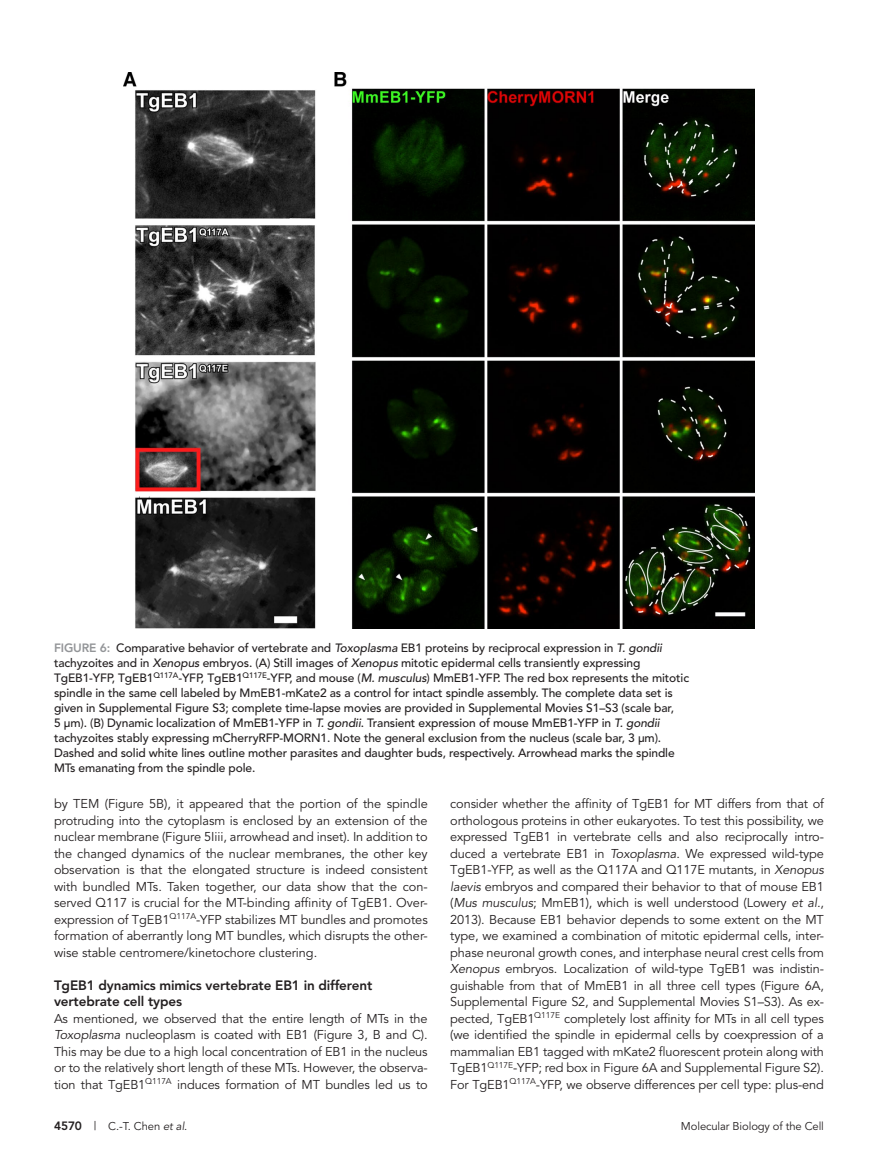
<style>
.page{position:relative;width:878px;height:1175px;background:#fff}
.page>*{position:absolute;margin:0;border:0;box-sizing:border-box;transform-origin:0 0}
.t1{font:800 13.5px/16.5px "Avenir";letter-spacing:-.01em;color:#231f20}
.ParaFL{font:12.75px/16.5px "Avenir";letter-spacing:-.01em;color:#231f20;text-align:justify}
.Para{font:12.75px/16.5px "Avenir";letter-spacing:-.005em;color:#231f20;text-align:justify}
.FigCaption_35_5p{font:500 12px/15px "Avenir";letter-spacing:-.01em;color:#231f20}
.t2{font:11.25px "Avenir";letter-spacing:-.01em;color:#231f20}
.s1{font-weight:800;color:#939598}
.s2{font-style:italic}
.s3{font-weight:800;font-size:12px}
.s4{font-size:12px}
</style>
<div class="page">
<img style="left:124px;top:72px;width:630px;height:556px">
<p class="FigCaption_35_5p" style="left:54px;top:641px;width:636px"><span class="s1">FIGURE 6:</span> Comparative behavior of vertebrate and <span class="s2">Toxoplasma</span> EB1 proteins by reciprocal expression in <span class="s2">T. gondii </span>tachyzoites and in <span class="s2">Xenopus</span> embryos. (A) Still images of <span class="s2">Xenopus</span> mitotic epidermal cells transiently expressing TgEB1-YFP, TgEB1<sup>Q117A</sup>-YFP, TgEB1<sup>Q117E</sup>-YFP, and mouse (<span class="s2">M. musculus</span>) MmEB1-YFP. The red box represents the mitotic spindle in the same cell labeled by MmEB1-mKate2 as a control for intact spindle assembly. The complete data set is given in Supplemental Figure S3; complete time-lapse movies are provided in Supplemental Movies S1–S3 (scale bar,<br>5 μm). (B) Dynamic localization of MmEB1-YFP in <span class="s2">T. gondii</span>. Transient expression of mouse MmEB1-YFP in <span class="s2">T. gondii </span>tachyzoites stably expressing mCherryRFP-MORN1. Note the general exclusion from the nucleus (scale bar, 3 μm).<br>Dashed and solid white lines outline mother parasites and daughter buds, respectively. Arrowhead marks the spindle MTs emanating from the spindle pole.</p>
<p class="Para" style="left:54px;top:795px;width:375px">by TEM (Figure 5B), it appeared that the portion of the spindle protruding into the cytoplasm is enclosed by an extension of the nuclear membrane (Figure 5Iiii, arrowhead and inset). In addition to the changed dynamics of the nuclear membranes, the other key observation is that the elongated structure is indeed consistent with bundled MTs. Taken together, our data show that the con&shy;served Q117 is crucial for the MT-binding affinity of TgEB1. Over&shy;expression of TgEB1<sup>Q117A</sup>-YFP stabilizes MT bundles and promotes formation of aberrantly long MT bundles, which disrupts the other&shy;wise stable centromere/kinetochore clustering.</p>
<h2 class="t1" style="left:54px;top:976px;width:320px">TgEB1 dynamics mimics vertebrate EB1 in different vertebrate cell types</h2>
<p class="ParaFL" style="left:54px;top:1010px;width:375px">As mentioned, we observed that the entire length of MTs in the <span class="s2">Toxoplasma</span> nucleoplasm is coated with EB1 (Figure 3, B and C).<br>This may be due to a high local concentration of EB1 in the nucleus or to the relatively short length of these MTs. However, the observa&shy;tion that TgEB1<sup>Q117A</sup> induces formation of MT bundles led us to</p>
<p class="ParaFL" style="left:450px;top:795px;width:375px">consider whether the affinity of TgEB1 for MT differs from that of orthologous proteins in other eukaryotes. To test this possibility, we expressed TgEB1 in vertebrate cells and also reciprocally intro&shy;duced a vertebrate EB1 in <span class="s2">Toxoplasma</span>. We expressed wild-type TgEB1-YFP, as well as the Q117A and Q117E mutants, in <span class="s2">Xenopus laevis</span> embryos and compared their behavior to that of mouse EB1 (<span class="s2">Mus musculus</span>; MmEB1), which is well understood (Lowery <span class="s2">et al.</span>, 2013). Because EB1 behavior depends to some extent on the MT type, we examined a combination of mitotic epidermal cells, inter&shy;phase neuronal growth cones, and interphase neural crest cells from <span class="s2">Xenopus</span> embryos. Localization of wild-type TgEB1 was indistin&shy;guishable from that of MmEB1 in all three cell types (Figure 6A, Supplemental Figure S2, and Supplemental Movies S1–S3). As ex&shy;pected, TgEB1<sup>Q117E</sup> completely lost affinity for MTs in all cell types (we identified the spindle in epidermal cells by coexpression of a mammalian EB1 tagged with mKate2 fluorescent protein along with TgEB1<sup>Q117E</sup>-YFP; red box in Figure 6A and Supplemental Figure S2).<br>For TgEB1<sup>Q117A</sup>-YFP, we observe differences per cell type: plus-end</p>
<p class="t2" style="left:54px;top:1119px;width:135px"><span class="s3">4570</span> <span class="s4">|</span> C.-T. Chen <span class="s2">et al</span>.</p>
<p class="t2" style="left:681px;top:1119px;width:144px">Molecular Biology of the Cell</p>
</div>
